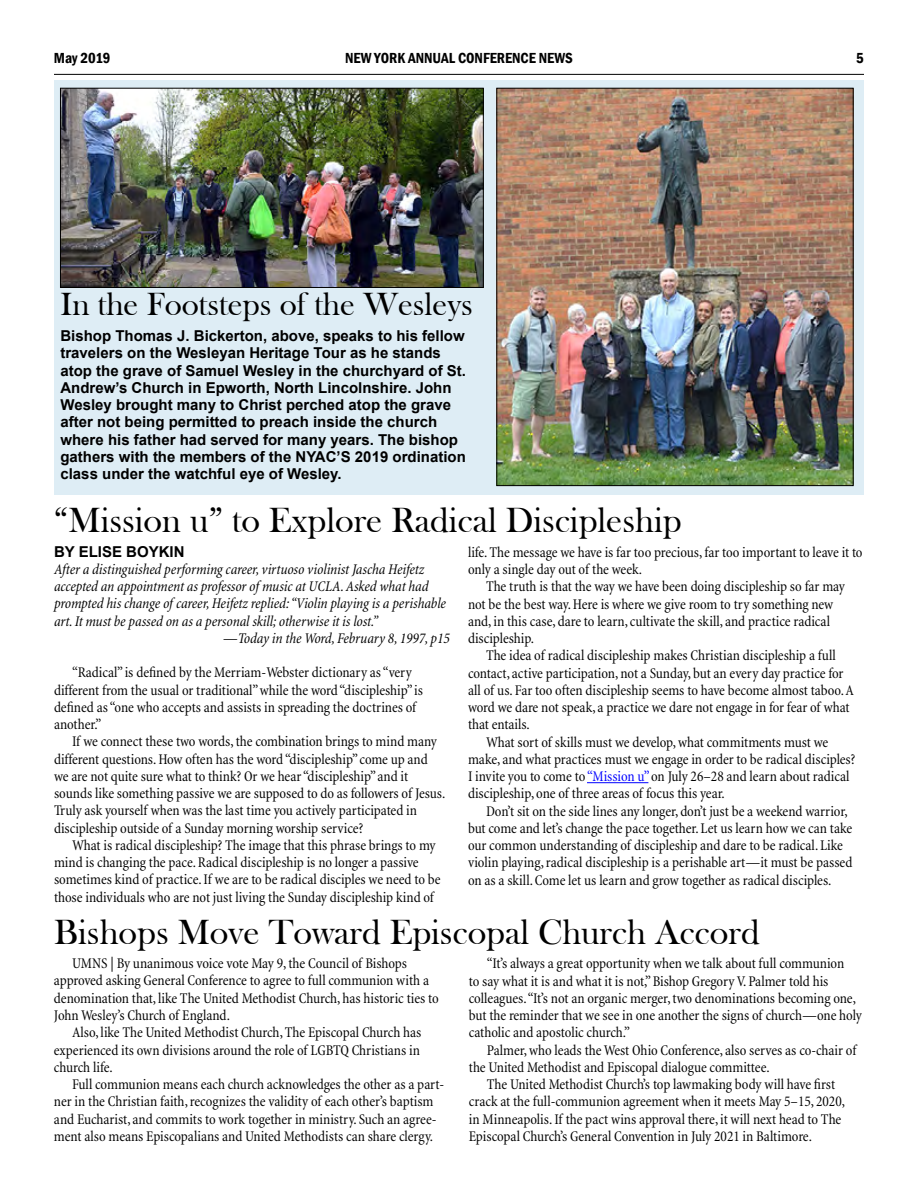
<style>
.page{position:relative;width:918px;height:1188px;background:#fff}
.page>*{position:absolute;margin:0;border:0;box-sizing:border-box;transform-origin:0 0}
.t1{font:36px "Bask Old Face";color:#000}
.t2{font:33px "Bask Old Face";color:#000}
.t3{font:condensed 15px/17.2px "Minion";letter-spacing:-.005em;color:#000}
.t4{font:700 15px/17.2px "Arial";color:#000}
.t5{font:italic condensed 15px "Minion";letter-spacing:-.005em;color:#000}
.t6{font:600 condensed 15px "Franklin Gothic";color:#000}
.s1{color:#00f}
</style>
<div class="page">
<div style="left:54px;top:81px;width:810px;height:414px;background:#deedf5"></div>
<hr style="left:54px;top:74px;width:810px;height:1px;background:#000">
<img style="left:62px;top:90px;width:420px;height:196px">
<div style="left:60px;top:88px;width:424px;height:200px;border:1px solid #000"></div>
<img style="left:498px;top:90px;width:354px;height:394px">
<div style="left:496px;top:88px;width:358px;height:398px;border:1px solid #000"></div>
<hr style="left:587px;top:782px;width:61px;height:1px;background:#00f">
<p class="t6" style="left:54px;top:48px;width:58px">May 2019</p>
<p class="t6" style="left:345px;top:48px;width:229px">NEW YORK ANNUAL CONFERENCE NEWS</p>
<p class="t6" style="left:856px;top:48px;width:9px">5</p>
<h2 class="t2" style="left:60px;top:286px;width:414px">In the Footsteps of the Wesleys</h2>
<p class="t4" style="left:60px;top:327px;width:407px">Bishop Thomas J. Bickerton, above, speaks to his fellow travelers on the Wesleyan Heritage Tour as he stands atop the grave of Samuel Wesley in the churchyard of St.<br>Andrew’s Church in Epworth, North Lincolnshire. John Wesley brought many to Christ perched atop the grave after not being permitted to preach inside the church where his father had served for many years. The bishop gathers with the members of the NYAC’S 2019 ordination class under the watchful eye of Wesley.</p>
<h1 class="t1" style="left:54px;top:500px;width:629px">“Mission u” to Explore Radical Discipleship</h1>
<p class="t4" style="left:54px;top:543px;width:132px">BY ELISE BOYKIN</p>
<p class="t5" style="left:54px;top:561px;width:372px">After a distinguished performing career, virtuoso violinist Jascha Heifetz</p>
<p class="t5" style="left:54px;top:579px;width:376px">accepted an appointment as professor of music at UCLA. Asked what had</p>
<p class="t5" style="left:54px;top:596px;width:394px">prompted his change of career, Heifetz replied: “Violin playing is a perishable</p>
<p class="t5" style="left:54px;top:613px;width:325px">art. It must be passed on as a personal skill; otherwise it is lost.”</p>
<p class="t5" style="left:223px;top:630px;width:229px">—Today in the Word, February 8, 1997, p15</p>
<p class="t3" style="left:54px;top:664px;width:371px;text-indent:18px">“Radical” is defined by the Merriam-Webster dictionary as “very different from the usual or traditional” while the word “discipleship” is defined as “one who accepts and assists in spreading the doctrines of another.”</p>
<p class="t3" style="left:54px;top:733px;width:393px;text-indent:18px">If we connect these two words, the combination brings to mind many different questions. How often has the word “discipleship” come up and we are not quite sure what to think? Or we hear “discipleship” and it sounds like something passive we are supposed to do as followers of Jesus.<br>Truly ask yourself when was the last time you actively participated in discipleship outside of a Sunday morning worship service?</p>
<p class="t3" style="left:54px;top:837px;width:388px;text-indent:18px">What is radical discipleship? The image that this phrase brings to my mind is changing the pace. Radical discipleship is no longer a passive sometimes kind of practice. If we are to be radical disciples we need to be those individuals who are not just living the Sunday discipleship kind of</p>
<p class="t3" style="left:468px;top:544px;width:396px">life. The message we have is far too precious, far too important to leave it to only a single day out of the week.</p>
<p class="t3" style="left:468px;top:578px;width:379px;text-indent:18px">The truth is that the way we have been doing discipleship so far may not be the best way. Here is where we give room to try something new and, in this case, dare to learn, cultivate the skill, and practice radical discipleship.</p>
<p class="t3" style="left:486px;top:647px;width:351px">The idea of radical discipleship makes Christian discipleship a full</p>
<p class="t3" style="left:468px;top:665px;width:377px">contact, active participation, not a Sunday, but an every day practice for</p>
<p class="t3" style="left:468px;top:682px;width:388px">all of us. Far too often discipleship seems to have become almost taboo. A</p>
<p class="t3" style="left:468px;top:699px;width:383px">word we dare not speak, a practice we dare not engage in for fear of what</p>
<p class="t3" style="left:468px;top:716px;width:63px">that entails.</p>
<p class="t3" style="left:486px;top:734px;width:344px">What sort of skills must we develop, what commitments must we</p>
<p class="t3" style="left:468px;top:751px;width:389px">make, and what practices must we engage in order to be radical disciples?</p>
<p class="t3" style="left:468px;top:768px;width:383px">I invite you to come to <span class="s1">“Mission u”</span> on July 26–28 and learn about radical</p>
<p class="t3" style="left:468px;top:785px;width:258px">discipleship, one of three areas of focus this year.</p>
<p class="t3" style="left:486px;top:803px;width:363px">Don’t sit on the side lines any longer, don’t just be a weekend warrior,</p>
<p class="t3" style="left:468px;top:820px;width:386px">but come and let’s change the pace together. Let us learn how we can take</p>
<p class="t3" style="left:468px;top:837px;width:376px">our common understanding of discipleship and dare to be radical. Like</p>
<p class="t3" style="left:468px;top:854px;width:386px">violin playing, radical discipleship is a perishable art—it must be passed</p>
<p class="t3" style="left:468px;top:872px;width:365px">on as a skill. Come let us learn and grow together as radical disciples.</p>
<h1 class="t1" style="left:54px;top:912px;width:707px">Bishops Move Toward Episcopal Church Accord</h1>
<p class="t3" style="left:54px;top:955px;width:386px;text-indent:18px">UMNS | By unanimous voice vote May 9, the Council of Bishops approved asking General Conference to agree to full communion with a denomination that, like The United Methodist Church, has historic ties to John Wesley’s Church of England.</p>
<p class="t3" style="left:54px;top:1024px;width:369px;text-align:justify;text-indent:18px">Also, like The United Methodist Church, The Episcopal Church has experienced its own divisions around the role of LGBTQ Christians in church life.</p>
<p class="t3" style="left:54px;top:1076px;width:392px;text-indent:18px">Full communion means each church acknowledges the other as a part&shy;ner in the Christian faith, recognizes the validity of each other’s baptism and Eucharist, and commits to work together in ministry. Such an agree&shy;ment also means Episcopalians and United Methodists can share clergy.</p>
<p class="t3" style="left:469px;top:955px;width:395px;text-indent:18px">“It’s always a great opportunity when we talk about full communion<br>to say what it is and what it is not,” Bishop Gregory V. Palmer told his colleagues. “It’s not an organic merger, two denominations becoming one, but the reminder that we see in one another the signs of church—one holy catholic and apostolic church.”</p>
<p class="t3" style="left:469px;top:1041px;width:389px;text-indent:18px">Palmer, who leads the West Ohio Conference, also serves as co-chair of the United Methodist and Episcopal dialogue committee.</p>
<p class="t3" style="left:469px;top:1076px;width:378px;text-indent:18px">The United Methodist Church’s top lawmaking body will have first crack at the full-communion agreement when it meets May 5–15, 2020, in Minneapolis. If the pact wins approval there, it will next head to The Episcopal Church’s General Convention in July 2021 in Baltimore.</p>
</div>
